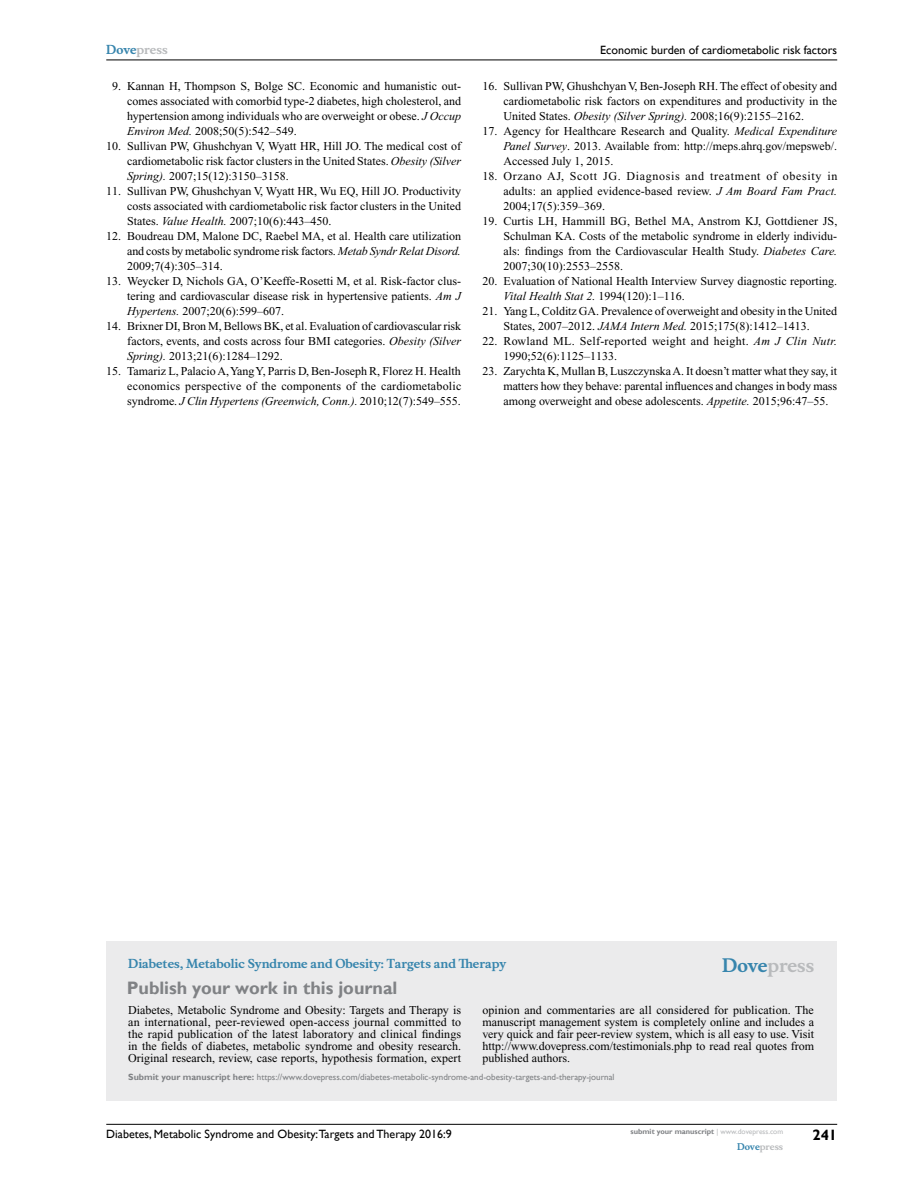
<style>
.page{position:relative;width:918px;height:1188px;background:#fff}
.page>*{position:absolute;margin:0;border:0;box-sizing:border-box;transform-origin:0 0}
.t1{font:700 18px "Gill Sans";color:#808285}
.t2{font:700 18px "Musee";color:#b8babc}
.t3{font:700 15px "Gill Sans";color:#000}
.t4{font:12px/15px "Times New Roman";color:#000;text-align:justify}
.t5{font:12px "Gill Sans";color:#000}
.t6{font:12px/15px "Times New Roman";letter-spacing:.025em;color:#000}
.t7{font:700 12px "Musee";color:#3785ad}
.t8{font:700 12px "Musee";color:#b8babc}
.t9{font:9px "Gill Sans";color:#808285}
.t10{font:700 9px "Musee";color:#b8babc}
.t11{font:700 7.5px "Gill Sans";color:#808285}
.s1{color:#3785ad}
.s2{font-style:italic}
.s3{font-weight:700}
.s4{font-weight:400;color:#b8babc}
</style>
<div class="page">
<div style="left:106px;top:941px;width:731px;height:159px;background:#ebebec"></div>
<hr style="left:106px;top:1124px;width:731px;height:1px;background:#000">
<hr style="left:106px;top:60px;width:731px;height:1px;background:#000">
<p class="t8" style="left:106px;top:43px;width:63px"><span class="s1">Dove</span>press</p>
<p class="t4" style="left:127px;top:79px;width:335px;text-indent:-15px">9. Kannan H, Thompson S, Bolge SC. Economic and humanistic out&shy;comes associated with comorbid type-2 diabetes, high cholesterol, and hypertension among individuals who are overweight or obese. <span class="s2">J Occup Environ Med.</span> 2008;50(5):542–549.</p>
<p class="t4" style="left:127px;top:139px;width:335px;text-indent:-21px">10. Sullivan PW, Ghushchyan V, Wyatt HR, Hill JO. The medical cost of cardiometabolic risk factor clusters in the United States. <span class="s2">Obesity (Silver Spring).</span> 2007;15(12):3150–3158.</p>
<p class="t4" style="left:127px;top:184px;width:335px;text-indent:-21px">11. Sullivan PW, Ghushchyan V, Wyatt HR, Wu EQ, Hill JO. Productivity costs associated with cardiometabolic risk factor clusters in the United States. <span class="s2">Value Health.</span> 2007;10(6):443–450.</p>
<p class="t4" style="left:127px;top:229px;width:335px;text-indent:-21px">12. Boudreau DM, Malone DC, Raebel MA, et al. Health care utilization and costs by metabolic syndrome risk factors. <span class="s2">Metab Syndr Relat Disord.<br></span>2009;7(4):305–314.</p>
<p class="t4" style="left:127px;top:274px;width:335px;text-indent:-21px">13. Weycker D, Nichols GA, O’Keeffe-Rosetti M, et al. Risk-factor clus&shy;tering and cardiovascular disease risk in hypertensive patients. <span class="s2">Am J Hypertens.</span> 2007;20(6):599–607.</p>
<p class="t4" style="left:127px;top:319px;width:335px;text-indent:-21px">14. Brixner DI, Bron M, Bellows BK, et al. Evaluation of cardiovascular risk factors, events, and costs across four BMI categories. <span class="s2">Obesity (Silver Spring).</span> 2013;21(6):1284–1292.</p>
<p class="t4" style="left:127px;top:364px;width:336px;text-indent:-21px">15. Tamariz L, Palacio A, Yang Y, Parris D, Ben-Joseph R, Florez H. Health economics perspective of the components of the cardiometabolic syndrome. <span class="s2">J Clin Hypertens (Greenwich, Conn.).</span> 2010;12(7):549–555.</p>
<p class="t5" style="left:600px;top:43px;width:239px">Economic burden of cardiometabolic risk factors</p>
<p class="t4" style="left:503px;top:79px;width:335px;text-indent:-21px">16. Sullivan PW, Ghushchyan V, Ben-Joseph RH. The effect of obesity and cardiometabolic risk factors on expenditures and productivity in the United States. <span class="s2">Obesity (Silver Spring).</span> 2008;16(9):2155–2162.</p>
<p class="t4" style="left:503px;top:124px;width:335px;text-indent:-21px">17. Agency for Healthcare Research and Quality. <span class="s2">Medical Expenditure Panel Survey</span>. 2013. Available from: http://meps.ahrq.gov/mepsweb/.<br>Accessed July 1, 2015.</p>
<p class="t4" style="left:503px;top:169px;width:336px;text-indent:-21px">18. Orzano AJ, Scott JG. Diagnosis and treatment of obesity in adults: an applied evidence-based review. <span class="s2">J Am Board Fam Pract.<br></span>2004;17(5):359–369.</p>
<p class="t4" style="left:503px;top:214px;width:336px;text-indent:-21px">19. Curtis LH, Hammill BG, Bethel MA, Anstrom KJ, Gottdiener JS, Schulman KA. Costs of the metabolic syndrome in elderly individu&shy;als: findings from the Cardiovascular Health Study. <span class="s2">Diabetes Care.<br></span>2007;30(10):2553–2558.</p>
<p class="t4" style="left:503px;top:274px;width:335px;text-indent:-21px">20. Evaluation of National Health Interview Survey diagnostic reporting.<br><span class="s2">Vital Health Stat 2.</span> 1994(120):1–116.</p>
<p class="t4" style="left:482px;top:304px;width:356px;text-align:center">21. Yang L, Colditz GA. Prevalence of overweight and obesity in the United<br>States, 2007–2012. <span class="s2">JAMA Intern Med.</span> 2015;175(8):1412–1413.</p>
<p class="t6" style="left:503px;top:334px;width:335px;text-indent:-21px">22. Rowland ML. Self-reported weight and height. <span class="s2">Am J Clin Nutr.<br></span>1990;52(6):1125–1133.</p>
<p class="t4" style="left:503px;top:364px;width:335px;text-indent:-21px">23. Zarychta K, Mullan B, Luszczynska A. It doesn’t matter what they say, it matters how they behave: parental influences and changes in body mass among overweight and obese adolescents. <span class="s2">Appetite.</span> 2015;96:47–55.</p>
<p class="t7" style="left:128px;top:956px;width:379px">Diabetes, Metabolic Syndrome and Obesity: Targets and Therapy</p>
<h1 class="t1" style="left:127px;top:977px;width:272px">Publish your work in this journal</h1>
<h1 class="t2" style="left:722px;top:955px;width:94px"><span class="s1">Dove</span>press</h1>
<p class="t4" style="left:128px;top:1004px;width:335px;line-height:12px">Diabetes, Metabolic Syndrome and Obesity: Targets and Therapy is an international, peer-reviewed open-access journal committed to the rapid publication of the latest laboratory and clinical findings in the fields of diabetes, metabolic syndrome and obesity research.<br>Original research, review, case reports, hypothesis formation, expert</p>
<p class="t4" style="left:482px;top:1004px;width:333px;line-height:12px">opinion and commentaries are all considered for publication. The manuscript management system is completely online and includes a very quick and fair peer-review system, which is all easy to use. Visit http://www.dovepress.com/testimonials.php to read real quotes from published authors.</p>
<p class="t9" style="left:128px;top:1072px;width:488px"><span class="s3">Submit your manuscript here:</span> https://www.dovepress.com/diabetes-metabolic-syndrome-and-obesity-targets-and-therapy-journal</p>
<p class="t5" style="left:106px;top:1127px;width:347px">Diabetes, Metabolic Syndrome and Obesity:Targets and Therapy 2016:9</p>
<p class="t11" style="left:631px;top:1127px;width:154px">submit your manuscript <span class="s4">| www.dovepress.com</span></p>
<p class="t10" style="left:737px;top:1141px;width:48px"><span class="s1">Dove</span>press</p>
<p class="t3" style="left:812px;top:1126px;width:26px">241</p>
</div>
